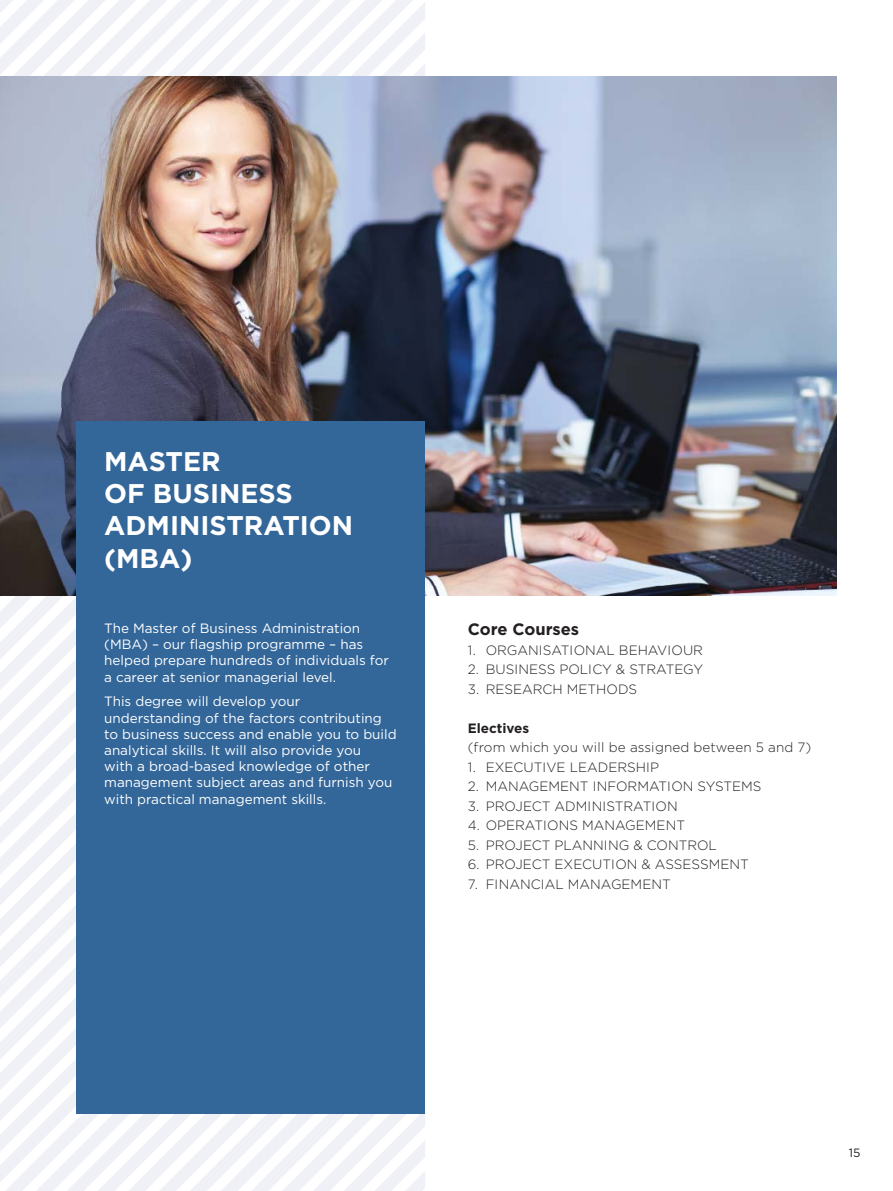
<style>
.page{position:relative;width:893px;height:1191px;background:#fff}
.page>*{position:absolute;margin:0;border:0;box-sizing:border-box;transform-origin:0 0}
.t1{font:700 27px/32.4px "Gotham Greek";color:#fff}
.t2{font:700 16.5px "Gotham Greek";color:#231f20}
.t3{font:13.5px/16.2px "Gotham Greek";color:#fff}
.t4{font:300 13.5px "Gotham Greek";color:#231f20}
.t5{font:700 13.5px "Gotham Greek";color:#231f20}
.t6{font:12px "Gotham Greek";color:#231f20}
</style>
<div class="page">
<svg style="left:0;top:1151px;width:425px;height:31px;fill:#f0f1f6"></svg>
<svg style="left:0;top:1090px;width:425px;height:61px;fill:#f0f1f6"></svg>
<svg style="left:0;top:967px;width:77px;height:92px;fill:#f0f1f6"></svg>
<svg style="left:0;top:905px;width:77px;height:62px;fill:#f0f1f6"></svg>
<svg style="left:0;top:813px;width:77px;height:92px;fill:#f0f1f6"></svg>
<svg style="left:0;top:751px;width:77px;height:62px;fill:#f0f1f6"></svg>
<svg style="left:0;top:598px;width:77px;height:61px;fill:#f0f1f6"></svg>
<svg style="left:0;top:0;width:425px;height:77px;fill:#f0f1f6"></svg>
<img style="left:0;top:77px;width:836px;height:518px">
<div style="left:77px;top:421px;width:348px;height:693px;background:#369"></div>
<h1 class="t1" style="left:104px;top:448px;width:250px">MASTER<br>OF BUSINESS<br>ADMINISTRATION (MBA)</h1>
<p class="t3" style="left:104px;top:621px;width:286px">The Master of Business Administration (MBA) – our flagship programme – has helped prepare hundreds of individuals for a career at senior managerial level.</p>
<p class="t3" style="left:104px;top:695px;width:294px">This degree will develop your understanding of the factors contributing to business success and enable you to build analytical skills. It will also provide you<br>with a broad-based knowledge of other management subject areas and furnish you with practical management skills.</p>
<p class="t2" style="left:468px;top:623px;width:113px">Core Courses</p>
<p class="t4" style="left:468px;top:645px;width:237px">1. ORGANISATIONAL BEHAVIOUR</p>
<p class="t4" style="left:468px;top:664px;width:237px">2. BUSINESS POLICY &amp; STRATEGY</p>
<p class="t4" style="left:468px;top:684px;width:171px">3. RESEARCH METHODS</p>
<p class="t5" style="left:468px;top:723px;width:63px">Electives</p>
<p class="t4" style="left:468px;top:742px;width:345px">(from which you will be assigned between 5 and 7)</p>
<p class="t4" style="left:468px;top:762px;width:193px">1. EXECUTIVE LEADERSHIP</p>
<p class="t4" style="left:468px;top:781px;width:295px">2. MANAGEMENT INFORMATION SYSTEMS</p>
<p class="t4" style="left:468px;top:801px;width:211px">3. PROJECT ADMINISTRATION</p>
<p class="t4" style="left:468px;top:820px;width:219px">4. OPERATIONS MANAGEMENT</p>
<p class="t4" style="left:468px;top:840px;width:251px">5. PROJECT PLANNING &amp; CONTROL</p>
<p class="t4" style="left:468px;top:859px;width:283px">6. PROJECT EXECUTION &amp; ASSESSMENT</p>
<p class="t4" style="left:468px;top:879px;width:205px">7. FINANCIAL MANAGEMENT</p>
<p class="t6" style="left:849px;top:1148px;width:13px">15</p>
</div>
